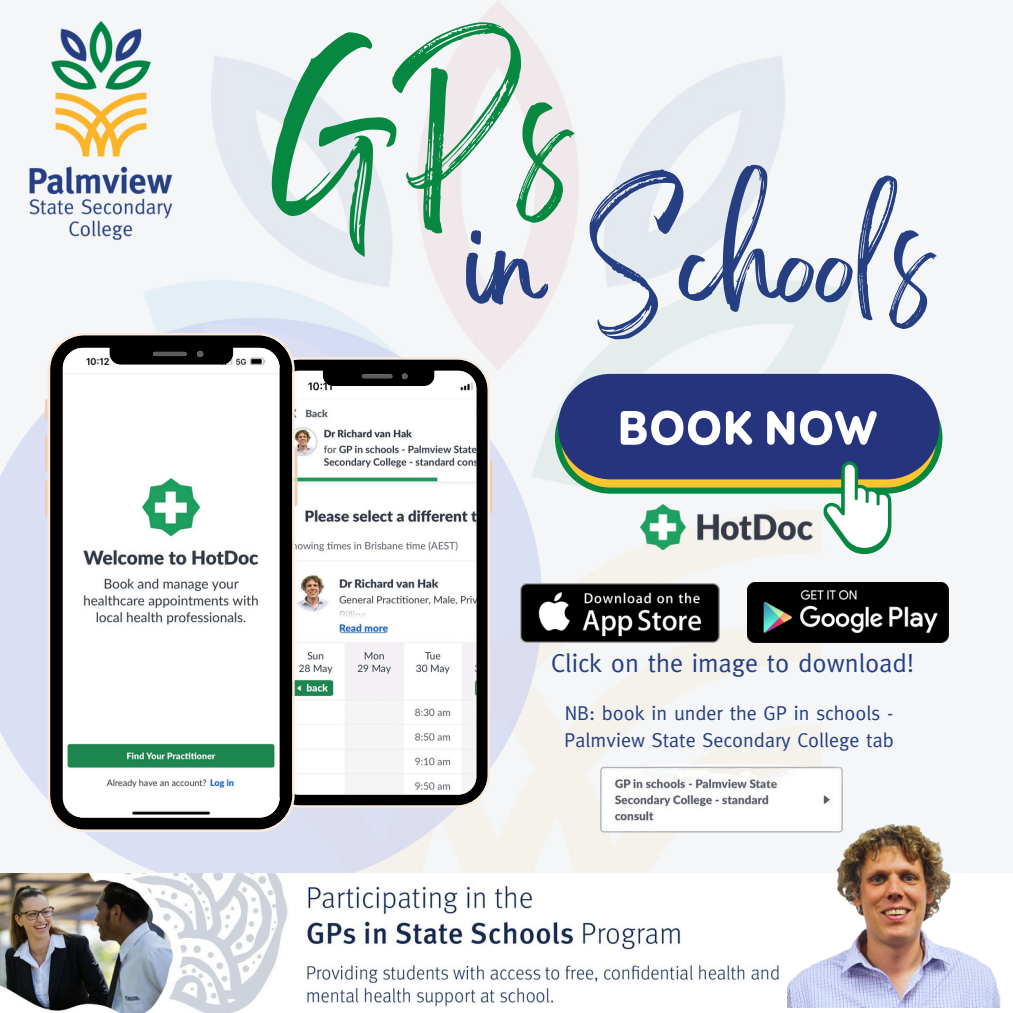
<style>
.page{position:relative;width:1013px;height:1013px;background:#fff}
.page>*{position:absolute;margin:0;border:0;box-sizing:border-box;transform-origin:0 0}
.t1{font:131.5px "Brightwall";color:#068840}
.t2{font:107.75px "Brightwall";color:#263f83}
.t3{font:26px "Meta";color:#263f83}
.t4{font:20px/27.2px "Meta";color:#263f83}
</style>
<div class="page">
<img style="left:0;top:0;width:1012px;height:873px">
<svg style="left:0;top:318px;width:542px;height:555px;fill:#e1e2f4"></svg>
<svg style="left:490px;top:460px;width:2px;height:54px"></svg>
<svg style="left:295px;top:357px;width:195px;height:450px"></svg>
<svg style="left:45px;top:399px;width:3px;height:20px"></svg>
<svg style="left:45px;top:434px;width:3px;height:38px"></svg>
<svg style="left:45px;top:480px;width:3px;height:37px"></svg>
<svg style="left:295px;top:447px;width:2px;height:59px"></svg>
<svg style="left:48px;top:333px;width:247px;height:499px"></svg>
<img style="left:588px;top:764px;width:259px;height:69px">
<img style="left:520px;top:583px;width:199px;height:59px">
<img style="left:747px;top:582px;width:201px;height:60px">
<svg style="left:555px;top:382px;width:387px;height:111px"></svg>
<div style="left:558px;top:374px;width:381px;height:105px;background:#26347e;border-radius:53px"></div>
<svg style="left:823px;top:461px;width:68px;height:93px"></svg>
<svg style="left:620px;top:410px;width:100px;height:35px"></svg>
<svg style="left:726px;top:411px;width:26px;height:34px"></svg>
<svg style="left:767px;top:411px;width:27px;height:34px"></svg>
<svg style="left:800px;top:410px;width:76px;height:35px"></svg>
<img style="left:641px;top:504px;width:179px;height:46px">
<img style="left:15px;top:14px;width:173px;height:242px">
<img style="left:0;top:873px;width:788px;height:139px">
<img style="left:788px;top:816px;width:212px;height:191px">
<h3 class="t1" style="left:274px;top:95px;width:298px">GPs</h3>
<p class="t2" style="left:465px;top:224px;width:470px">in Schools</p>
<p class="t3" style="left:551px;top:648px;width:364px">Click on the image to download!</p>
<p class="t4" style="left:564px;top:699px;width:331px">NB: book in under the GP in schools -<br>Palmview State Secondary College tab</p>
</div>
